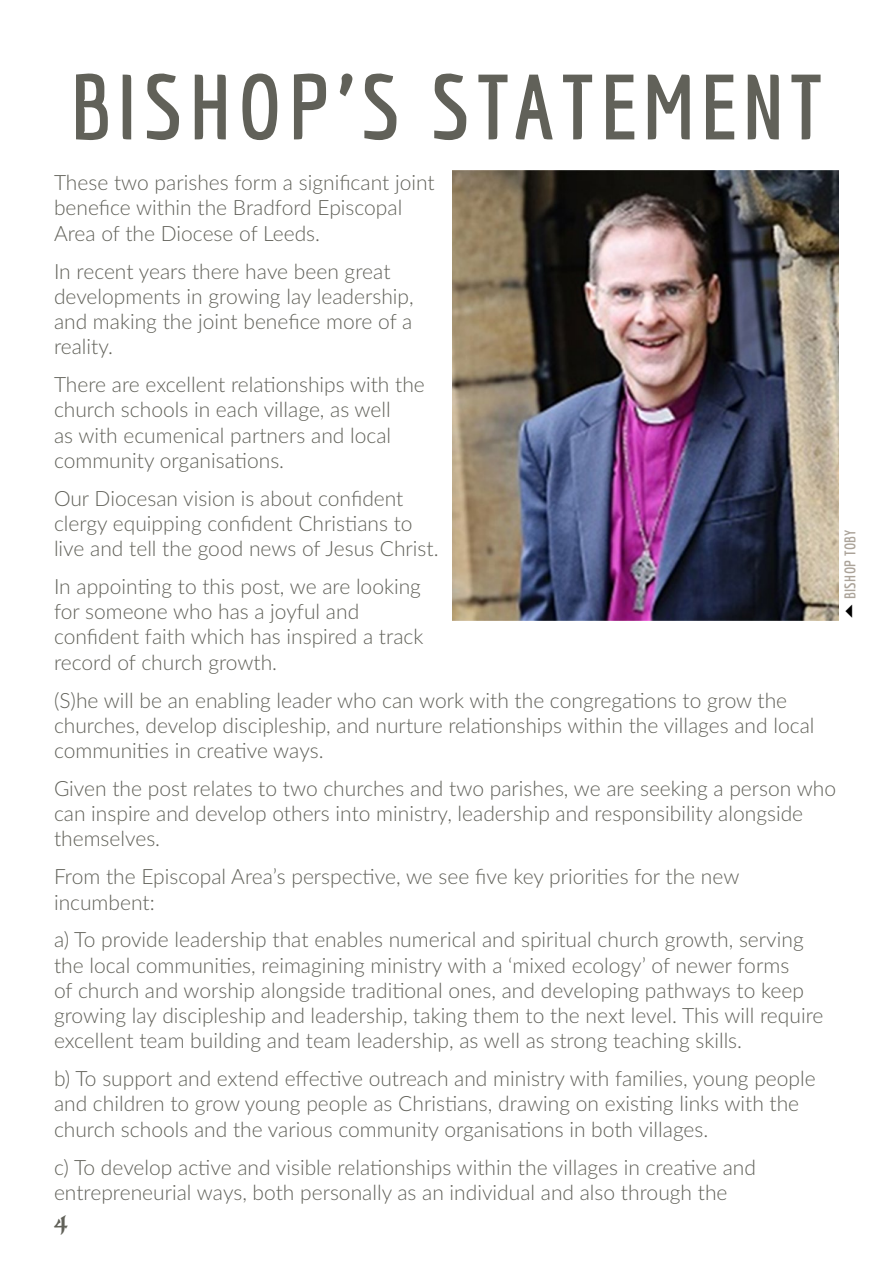
<style>
.page{position:relative;width:893px;height:1263px;background:#fff}
.page>*{position:absolute;margin:0;border:0;box-sizing:border-box;transform-origin:0 0}
.t1{font:700 90px "Economica";letter-spacing:.075em;color:#616159}
.t2{font:300 21px/25.2px "Lato";color:#616159}
.t3{font:21px "Vinque";color:#616159}
.t4{font:700 15px "Economica";letter-spacing:.025em;color:#aba399}
</style>
<div class="page">
<img style="left:452px;top:171px;width:387px;height:450px">
<h1 class="t1" style="left:71px;top:55px;width:753px">BISHOP’S STATEMENT</h1>
<p class="t2" style="left:54px;top:169px;width:382px">These two parishes form a significant joint benefice within the Bradford Episcopal<br>Area of the Diocese of Leeds.</p>
<p class="t2" style="left:54px;top:258px;width:361px">In recent years there have been great developments in growing lay leadership, and making the joint benefice more of a reality.</p>
<p class="t2" style="left:54px;top:371px;width:372px">There are excellent relationships with the church schools in each village, as well<br>as with ecumenical partners and local community organisations.</p>
<p class="t2" style="left:54px;top:485px;width:386px">Our Diocesan vision is about confident clergy equipping confident Christians to live and tell the good news of Jesus Christ.</p>
<p class="t2" style="left:54px;top:573px;width:371px">In appointing to this post, we are looking for someone who has a joyful and confident faith which has inspired a track record of church growth.</p>
<p class="t2" style="left:54px;top:687px;width:762px">(S)he will be an enabling leader who can work with the congregations to grow the churches, develop discipleship, and nurture relationships within the villages and local communities in creative ways.</p>
<p class="t2" style="left:54px;top:775px;width:784px">Given the post relates to two churches and two parishes, we are seeking a person who can inspire and develop others into ministry, leadership and responsibility alongside themselves.</p>
<p class="t2" style="left:54px;top:863px;width:687px">From the Episcopal Area’s perspective, we see five key priorities for the new incumbent:</p>
<p class="t2" style="left:54px;top:926px;width:771px">a) To provide leadership that enables numerical and spiritual church growth, serving the local communities, reimagining ministry with a ‘mixed ecology’ of newer forms<br>of church and worship alongside traditional ones, and developing pathways to keep growing lay discipleship and leadership, taking them to the next level. This will require excellent team building and team leadership, as well as strong teaching skills.</p>
<p class="t2" style="left:54px;top:1065px;width:763px">b) To support and extend effective outreach and ministry with families, young people and children to grow young people as Christians, drawing on existing links with the church schools and the various community organisations in both villages.</p>
<p class="t2" style="left:54px;top:1154px;width:703px">c) To develop active and visible relationships within the villages in creative and entrepreneurial ways, both personally as an individual and also through the</p>
<p class="t3" style="left:54px;top:1210px;width:15px">4</p>
<p class="t4" style="left:842px;top:599px;width:71px;rotate:-90deg">BISHOP TOBY</p>
</div>
